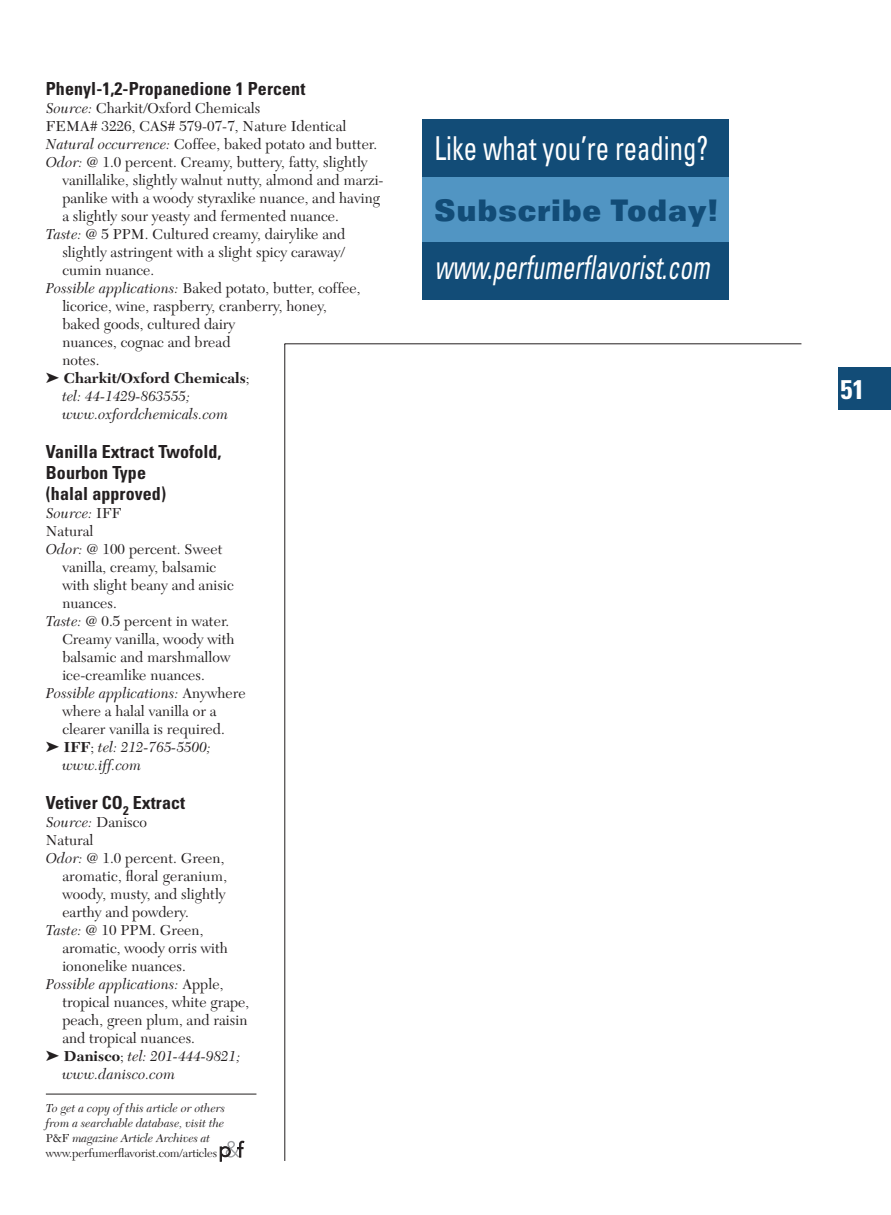
<style>
.page{position:relative;width:891px;height:1215px;background:#fff}
.page>*{position:absolute;margin:0;border:0;box-sizing:border-box;transform-origin:0 0}
.t1{font:italic condensed 32.85px "Univers";color:#fff;scale:.75 1}
.t2{font:condensed 32.85px "Univers";color:#fff;scale:.81 1}
.t3{font:900 expanded 29.85px "Univers";letter-spacing:.03em;color:#124c77;scale:.74 1}
.t4{font:700 condensed 27px "Univers";color:#fff}
.t5{font:700 condensed 18px/21px "Univers";letter-spacing:.005em;color:#231f20}
.t6{font:15px "New Caledonia";letter-spacing:.005em;color:#231f20}
.t7{font:italic 15px "New Caledonia";letter-spacing:.005em;color:#231f20}
.t8{font:700 15px "New Caledonia";letter-spacing:.005em;color:#231f20}
.t9{font:italic 12px/15px "New Caledonia";color:#231f20}
.s1{font-style:italic}
.s2{font-weight:400}
.s3{font-style:normal}
.s4{font-weight:700;font-style:normal}
</style>
<div class="page">
<div style="left:838px;top:367px;width:53px;height:42px;background:#124c77"></div>
<hr style="left:285px;top:343px;width:516px;height:1px;background:#231f20">
<hr style="left:284px;top:344px;width:1px;height:817px;background:#231f20">
<hr style="left:46px;top:1094px;width:210px;height:1px;background:#231f20">
<svg style="left:220px;top:1141px;width:24px;height:21px"></svg>
<div style="left:423px;top:120px;width:306px;height:180px;background:#124c77"></div>
<div style="left:423px;top:178px;width:306px;height:64px;background:#5195c3"></div>
<p class="t5" style="left:46px;top:80px;width:261px">Phenyl-1,2-Propanedione 1 Percent</p>
<p class="t6" style="left:46px;top:102px;width:216px"><span class="s1">Source:</span> Charkit/Oxford Chemicals</p>
<p class="t6" style="left:46px;top:120px;width:302px">FEMA# 3226, CAS# 579-07-7, Nature Identical</p>
<p class="t6" style="left:46px;top:138px;width:333px"><span class="s1">Natural occurrence:</span> Coffee, baked potato and butter.</p>
<p class="t6" style="left:46px;top:156px;width:323px"><span class="s1">Odor:</span> @ 1.0 percent. Creamy, buttery, fatty, slightly</p>
<p class="t6" style="left:62px;top:174px;width:323px">vanillalike, slightly walnut nutty, almond and marzi-</p>
<p class="t6" style="left:62px;top:192px;width:319px">panlike with a woody styraxlike nuance, and having</p>
<p class="t6" style="left:62px;top:210px;width:278px">a slightly sour yeasty and fermented nuance.</p>
<p class="t6" style="left:46px;top:228px;width:301px"><span class="s1">Taste:</span> @ 5 PPM. Cultured creamy, dairylike and</p>
<p class="t6" style="left:62px;top:246px;width:284px">slightly astringent with a slight spicy caraway/</p>
<p class="t6" style="left:62px;top:264px;width:93px">cumin nuance.</p>
<p class="t6" style="left:46px;top:282px;width:316px"><span class="s1">Possible applications:</span> Baked potato, butter, coffee,</p>
<p class="t6" style="left:62px;top:300px;width:266px">licorice, wine, raspberry, cranberry, honey,</p>
<p class="t6" style="left:62px;top:318px;width:174px">baked goods, cultured dairy</p>
<p class="t6" style="left:62px;top:336px;width:170px">nuances, cognac and bread</p>
<p class="t6" style="left:62px;top:354px;width:39px">notes.</p>
<p class="t8" style="left:46px;top:372px;width:205px">➤ Charkit/Oxford Chemicals<span class="s2">;</span></p>
<p class="t7" style="left:62px;top:390px;width:129px">tel: 44-1429-863555;</p>
<p class="t7" style="left:62px;top:408px;width:167px">www.oxfordchemicals.com</p>
<p class="t5" style="left:46px;top:443px;width:177px">Vanilla Extract Twofold,<br>Bourbon Type<br>(halal approved)</p>
<p class="t7" style="left:46px;top:507px;width:77px">Source: <span class="s3">IFF</span></p>
<p class="t6" style="left:46px;top:525px;width:49px">Natural</p>
<p class="t6" style="left:46px;top:543px;width:178px"><span class="s1">Odor:</span> @ 100 percent. Sweet</p>
<p class="t6" style="left:62px;top:561px;width:155px">vanilla, creamy, balsamic</p>
<p class="t6" style="left:62px;top:579px;width:173px">with slight beany and anisic</p>
<p class="t6" style="left:62px;top:597px;width:56px">nuances.</p>
<p class="t6" style="left:46px;top:615px;width:185px"><span class="s1">Taste:</span> @ 0.5 percent in water.</p>
<p class="t6" style="left:62px;top:633px;width:174px">Creamy vanilla, woody with</p>
<p class="t6" style="left:62px;top:651px;width:169px">balsamic and marshmallow</p>
<p class="t6" style="left:62px;top:669px;width:144px">ice-creamlike nuances.</p>
<p class="t7" style="left:46px;top:687px;width:201px">Possible applications: <span class="s3">Anywhere</span></p>
<p class="t6" style="left:62px;top:705px;width:156px">where a halal vanilla or a</p>
<p class="t6" style="left:62px;top:723px;width:164px">clearer vanilla is required.</p>
<p class="t7" style="left:46px;top:741px;width:166px">➤ <span class="s4">IFF</span><span class="s3">;</span> tel: 212-765-5500;</p>
<p class="t7" style="left:62px;top:759px;width:80px">www.iff.com</p>
<p class="t5" style="left:46px;top:794px;width:141px">Vetiver CO<sub>2</sub> Extract</p>
<p class="t7" style="left:46px;top:816px;width:103px">Source: <span class="s3">Danisco</span></p>
<p class="t6" style="left:46px;top:834px;width:49px">Natural</p>
<p class="t6" style="left:46px;top:852px;width:180px"><span class="s1">Odor:</span> @ 1.0 percent. Green,</p>
<p class="t6" style="left:62px;top:870px;width:166px">aromatic, floral geranium,</p>
<p class="t6" style="left:62px;top:888px;width:165px">woody, musty, and slightly</p>
<p class="t6" style="left:62px;top:906px;width:128px">earthy and powdery.</p>
<p class="t6" style="left:46px;top:924px;width:159px"><span class="s1">Taste:</span> @ 10 PPM. Green,</p>
<p class="t6" style="left:62px;top:942px;width:167px">aromatic, woody orris with</p>
<p class="t6" style="left:62px;top:960px;width:125px">iononelike nuances.</p>
<p class="t7" style="left:46px;top:978px;width:179px">Possible applications: <span class="s3">Apple,</span></p>
<p class="t6" style="left:62px;top:996px;width:188px">tropical nuances, white grape,</p>
<p class="t6" style="left:62px;top:1014px;width:187px">peach, green plum, and raisin</p>
<p class="t6" style="left:62px;top:1032px;width:134px">and tropical nuances.</p>
<p class="t7" style="left:46px;top:1050px;width:196px">➤ <span class="s4">Danisco</span><span class="s3">;</span> tel: 201-444-9821;</p>
<p class="t7" style="left:62px;top:1068px;width:114px">www.danisco.com</p>
<p class="t9" style="left:46px;top:1102px;width:181px">To get a copy of this article or others from a searchable database, visit the <span class="s3">P&amp;F</span> magazine Article Archives at <span class="s3">www.perfumerflavorist.com/articles</span></p>
<h1 class="t2" style="left:434px;top:137px;width:340px">Like what you’re reading?</h1>
<h2 class="t3" style="left:434px;top:200px;width:385px">Subscribe Today!</h2>
<h1 class="t1" style="left:434px;top:255px;width:368px">www.perfumerflavorist.com</h1>
<h3 class="t4" style="left:840px;top:379px;width:25px">51</h3>
</div>
